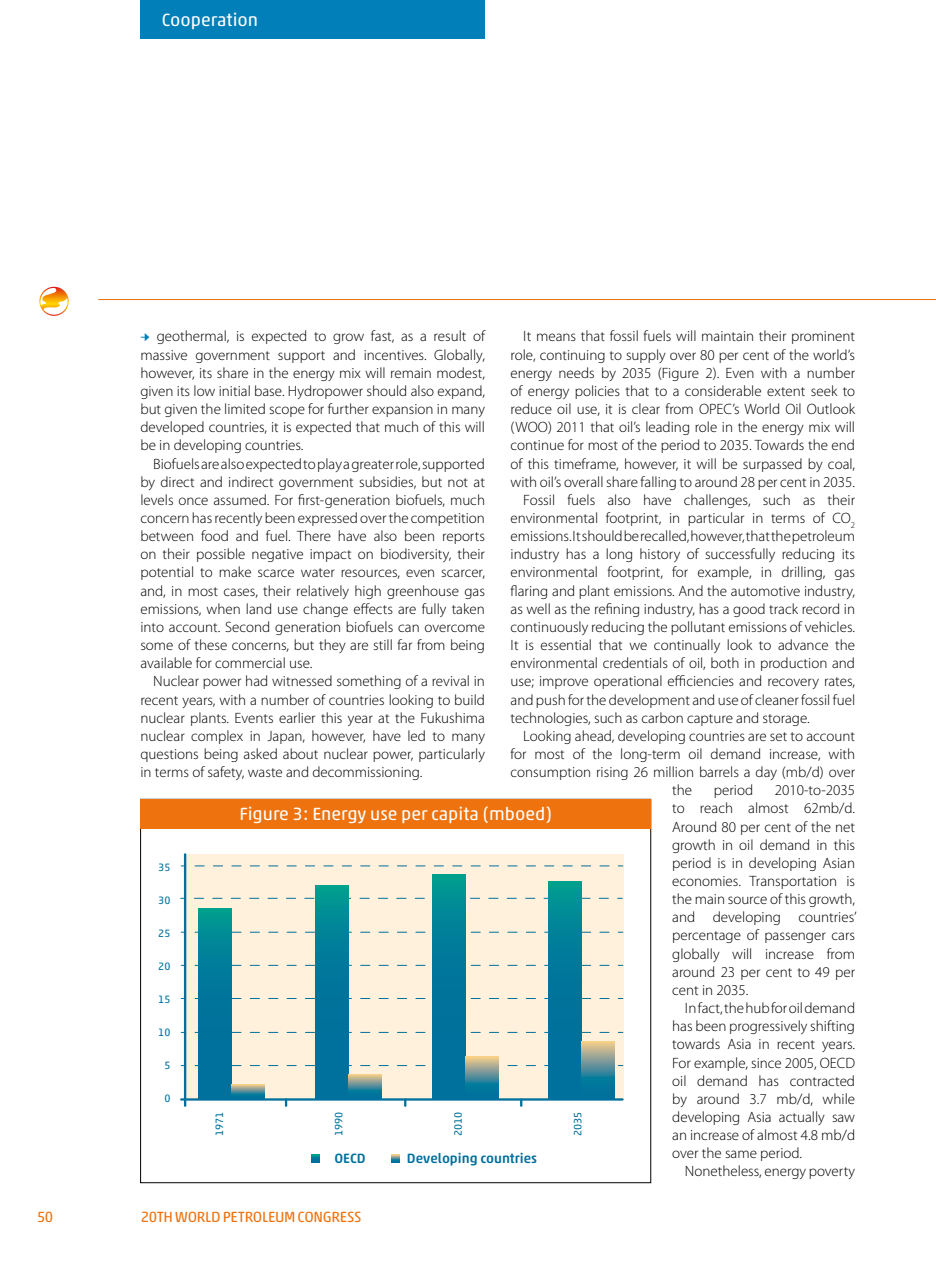
<style>
.page{position:relative;width:936px;height:1263px;background:#fff}
.page>*{position:absolute;margin:0;border:0;box-sizing:border-box;transform-origin:0 0}
.t1{font:18px "Akko Rounded Pro";color:#fff}
.t2{font:300 15px/18.1px "Myriad Pro";color:#000;text-align:justify}
.t3{font:15px "Akko Rounded Pro";letter-spacing:-.02em;color:#ee720e}
.t4{font:500 13.8px "Akko Rounded Pro";color:#00709c}
.t5{font:10.8px "Akko Rounded Pro";color:#00709c}
.s1{font-family:"Minion Pro";font-weight:400;color:#007fb8}
</style>
<div class="page">
<svg style="left:39px;top:287px;width:30px;height:29px"></svg>
<hr style="left:98px;top:299px;width:837px;height:1px;background:#ee720e">
<div style="left:140px;top:0;width:345px;height:38px;background:#007fb8"></div>
<div style="left:183px;top:854px;width:440px;height:245px;background:#fff1db"></div>
<svg style="left:285px;top:1100px;width:2px;height:6px"></svg>
<svg style="left:404px;top:1100px;width:2px;height:6px"></svg>
<svg style="left:520px;top:1100px;width:2px;height:6px"></svg>
<hr style="left:181px;top:1098px;width:441px;height:2px;background:#00709c">
<hr style="left:184px;top:854px;width:2px;height:252px;background:#00709c">
<svg style="left:194px;top:898px;width:428px;height:1px"></svg>
<svg style="left:195px;top:865px;width:428px;height:1px"></svg>
<svg style="left:195px;top:932px;width:428px;height:1px"></svg>
<svg style="left:195px;top:965px;width:428px;height:1px"></svg>
<svg style="left:195px;top:998px;width:428px;height:1px"></svg>
<svg style="left:195px;top:1032px;width:428px;height:1px"></svg>
<svg style="left:195px;top:1065px;width:428px;height:1px"></svg>
<svg style="left:198px;top:908px;width:33px;height:190px;background:#007a99"></svg>
<svg style="left:231px;top:1084px;width:33px;height:14px"></svg>
<svg style="left:315px;top:886px;width:33px;height:212px;background:#007a99"></svg>
<svg style="left:348px;top:1074px;width:33px;height:24px"></svg>
<svg style="left:432px;top:874px;width:33px;height:224px;background:#007a99"></svg>
<svg style="left:465px;top:1057px;width:33px;height:41px"></svg>
<svg style="left:548px;top:881px;width:33px;height:217px;background:#007a99"></svg>
<svg style="left:581px;top:1041px;width:33px;height:57px;background:#579198"></svg>
<svg style="left:311px;top:1155px;width:8px;height:8px"></svg>
<svg style="left:391px;top:1154px;width:8px;height:8px"></svg>
<div style="left:140px;top:799px;width:511px;height:29px;background:#ee720e"></div>
<p class="t1" style="left:162px;top:8px;width:98px">Cooperation</p>
<p class="t2" style="left:523px;top:327px;width:333px">It means that fossil fuels will maintain their prominent</p>
<p class="t2" style="left:510px;top:345px;width:346px">role, continuing to supply over 80 per cent of the world’s</p>
<p class="t2" style="left:510px;top:364px;width:346px">energy needs by 2035 (Figure 2). Even with a number</p>
<p class="t2" style="left:510px;top:382px;width:346px">of energy policies that to a considerable extent seek to</p>
<p class="t2" style="left:510px;top:400px;width:346px">reduce oil use, it is clear from OPEC’s World Oil Outlook</p>
<p class="t2" style="left:510px;top:418px;width:346px">(WOO) 2011 that oil’s leading role in the energy mix will</p>
<p class="t2" style="left:510px;top:436px;width:346px">continue for most of the period to 2035. Towards the end</p>
<p class="t2" style="left:510px;top:454px;width:346px">of this timeframe, however, it will be surpassed by coal,</p>
<p class="t2" style="left:510px;top:472px;width:346px">with oil’s overall share falling to around 28 per cent in 2035.</p>
<p class="t2" style="left:523px;top:491px;width:333px">Fossil fuels also have challenges, such as their</p>
<p class="t2" style="left:510px;top:509px;width:346px">environmental footprint, in particular in terms of CO<sub>2</sub></p>
<p class="t2" style="left:510px;top:527px;width:346px">emissions. It should be recalled, however, that the petroleum</p>
<p class="t2" style="left:510px;top:545px;width:346px">industry has a long history of successfully reducing its</p>
<p class="t2" style="left:510px;top:563px;width:346px">environmental footprint, for example, in drilling, gas</p>
<p class="t2" style="left:510px;top:581px;width:346px">flaring and plant emissions. And the automotive industry,</p>
<p class="t2" style="left:510px;top:599px;width:346px">as well as the refining industry, has a good track record in</p>
<p class="t2" style="left:510px;top:618px;width:346px">continuously reducing the pollutant emissions of vehicles.</p>
<p class="t2" style="left:510px;top:636px;width:346px">It is essential that we continually look to advance the</p>
<p class="t2" style="left:510px;top:654px;width:346px">environmental credentials of oil, both in production and</p>
<p class="t2" style="left:510px;top:672px;width:346px">use; improve operational efficiencies and recovery rates,</p>
<p class="t2" style="left:510px;top:690px;width:346px">and push for the development and use of cleaner fossil fuel</p>
<p class="t2" style="left:510px;top:708px;width:301px">technologies, such as carbon capture and storage.</p>
<p class="t2" style="left:523px;top:727px;width:333px">Looking ahead, developing countries are set to account</p>
<p class="t2" style="left:510px;top:745px;width:346px">for most of the long-term oil demand increase, with</p>
<p class="t2" style="left:510px;top:763px;width:346px">consumption rising 26 million barrels a day (mb/d) over</p>
<p class="t2" style="left:672px;top:781px;width:21px">the</p>
<p class="t2" style="left:713px;top:781px;width:41px">period</p>
<p class="t2" style="left:140px;top:327px;width:346px"><span class="s1">→</span> geothermal, is expected to grow fast, as a result of massive government support and incentives. Globally, however, its share in the energy mix will remain modest, given its low initial base. Hydropower should also expand, but given the limited scope for further expansion in many developed countries, it is expected that much of this will be in developing countries.</p>
<p class="t2" style="left:140px;top:454px;width:346px;text-indent:13px">Biofuels are also expected to play a greater role, supported by direct and indirect government subsidies, but not at levels once assumed. For first-generation biofuels, much concern has recently been expressed over the competition between food and fuel. There have also been reports on their possible negative impact on biodiversity, their potential to make scarce water resources, even scarcer, and, in most cases, their relatively high greenhouse gas emissions, when land use change effects are fully taken into account. Second generation biofuels can overcome some of these concerns, but they are still far from being available for commercial use.</p>
<p class="t2" style="left:140px;top:672px;width:346px;text-indent:13px">Nuclear power had witnessed something of a revival in recent years, with a number of countries looking to build nuclear plants. Events earlier this year at the Fukushima nuclear complex in Japan, however, have led to many questions being asked about nuclear power, particularly in terms of safety, waste and decommissioning.</p>
<p class="t2" style="left:672px;top:781px;width:186px;text-indent:103px">2010-to-2035 to reach almost 62mb/d.<br>Around 80 per cent of the net growth in oil demand in this period is in developing Asian economies. Transportation is the main source of this growth, and developing countries’ percentage of passenger cars globally will increase from around 23 per cent to 49 per cent in 2035.</p>
<p class="t2" style="left:672px;top:999px;width:184px;text-indent:13px">In fact, the hub for oil demand has been progressively shifting towards Asia in recent years.<br>For example, since 2005, OECD oil demand has contracted by around 3.7 mb/d, while developing Asia actually saw an increase of almost 4.8 mb/d over the same period.</p>
<p class="t2" style="left:685px;top:1162px;width:172px">Nonetheless, energy poverty</p>
<p class="t1" style="left:239px;top:803px;width:314px">Figure 3: Energy use per capita (mboed)</p>
<p class="t5" style="left:158px;top:860px;width:14px">35</p>
<p class="t5" style="left:158px;top:893px;width:14px">30</p>
<p class="t5" style="left:158px;top:926px;width:14px">25</p>
<p class="t5" style="left:158px;top:959px;width:14px">20</p>
<p class="t5" style="left:158px;top:992px;width:14px">15</p>
<p class="t5" style="left:158px;top:1025px;width:14px">10</p>
<p class="t5" style="left:164px;top:1059px;width:8px">5</p>
<p class="t5" style="left:164px;top:1092px;width:8px">0</p>
<p class="t5" style="left:213px;top:1136px;width:26px;rotate:-90deg">1971</p>
<p class="t5" style="left:332px;top:1136px;width:26px;rotate:-90deg">1990</p>
<p class="t5" style="left:451px;top:1136px;width:26px;rotate:-90deg">2010</p>
<p class="t5" style="left:571px;top:1136px;width:26px;rotate:-90deg">2035</p>
<p class="t4" style="left:334px;top:1149px;width:33px">OECD</p>
<p class="t4" style="left:407px;top:1149px;width:132px">Developing countries</p>
<p class="t3" style="left:37px;top:1207px;width:18px">50</p>
<p class="t3" style="left:141px;top:1207px;width:222px">20th World PETROLEUM Congress</p>
</div>
